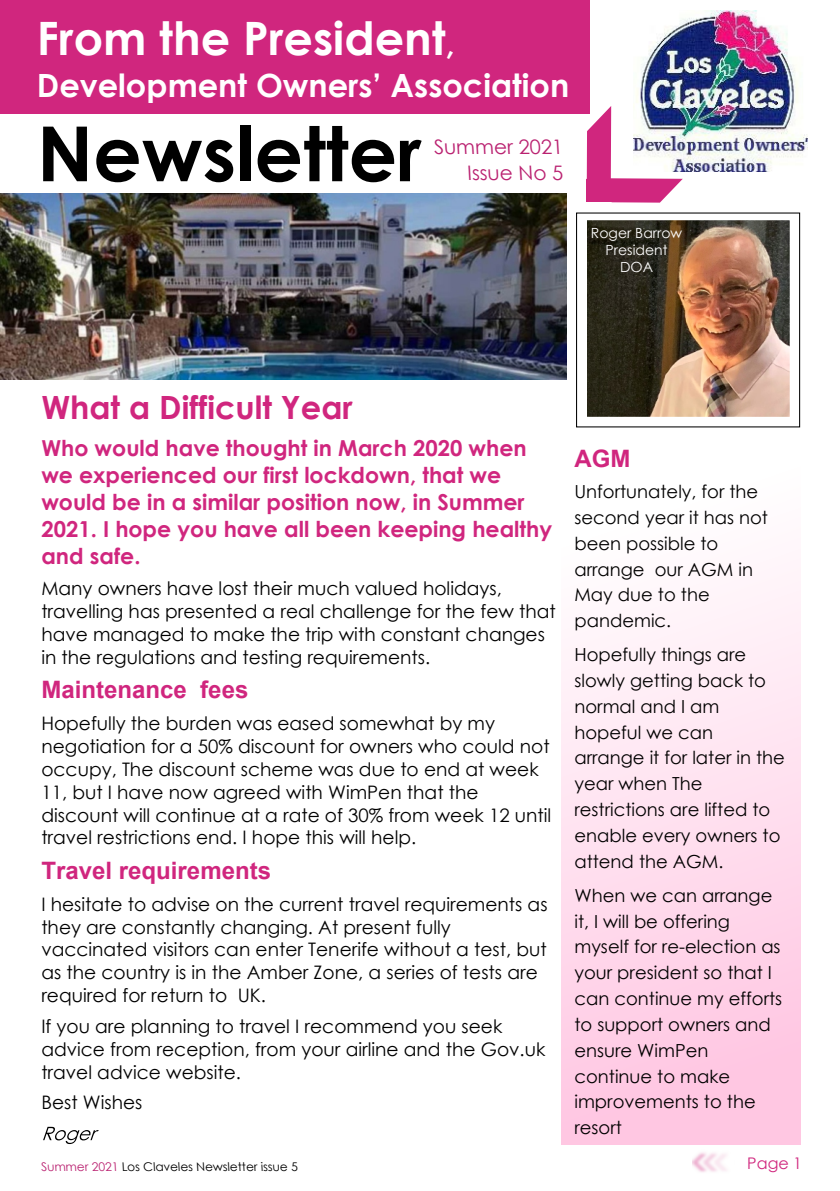
<style>
.page{position:relative;width:840px;height:1191px;background:#fff}
.page>*{position:absolute;margin:0;border:0;box-sizing:border-box;transform-origin:0 0}
.t1{font:700 76px "Century Gothic";color:#000}
.t2{font:700 46px "Century Gothic";color:#fff}
.t3{font:700 32px "Century Gothic";color:#fff}
.t4{font:700 32px "Century Gothic";color:#d0267e}
.t5{font:700 24px "Arial";color:#d0267e}
.t6{font:700 22px/27px "Century Gothic";color:#d0267e}
.t7{font:20px/26px "Century Gothic";color:#ba2271;text-align:right}
.t8{font:18.6px/22.8px "Century Gothic";color:#000}
.t9{font:18px/25.8px "Century Gothic";color:#000}
.t10{font:16px "Century Gothic";color:#d0267e}
.t11{font:14px/17.2px "Century Gothic";color:#fff;text-align:center}
.t12{font:12px "Century Gothic";color:#000}
.s1{font-size:32px}
.s2{color:#ba2271}
</style>
<div class="page">
<img style="left:691px;top:1144px;width:42px;height:28px">
<div style="left:0;top:0;width:589px;height:114px;background:#d0267e"></div>
<img style="left:633px;top:11px;width:174px;height:161px">
<svg style="left:586px;top:106px;width:96px;height:97px"></svg>
<svg style="left:43px;top:1126px;width:56px;height:18px"></svg>
<div style="left:561px;top:448px;width:238px;height:696px;background:linear-gradient(to bottom,#fff,#ffc3e0)"></div>
<img style="left:0;top:193px;width:565px;height:186px">
<img style="left:587px;top:222px;width:200px;height:193px">
<div style="left:585px;top:179px;width:30px;height:23px;background:#d0267e"></div>
<div style="left:575px;top:210px;width:224px;height:217px;border:11px solid #fff"></div>
<h2 class="t2" style="left:37px;top:20px;width:419px">From the President<span class="s1">,</span></h2>
<h3 class="t3" style="left:37px;top:73px;width:533px">Development Owners’ Association</h3>
<h1 class="t1" style="left:37px;top:124px;width:386px">Newsletter</h1>
<p class="t7" style="left:434px;top:135px;width:132px">Summer 2021<br>Issue No 5</p>
<p class="t11" style="left:590px;top:225px;width:93px">Roger Barrow<br>President<br>DOA</p>
<h3 class="t4" style="left:41px;top:395px;width:313px">What a Difficult Year</h3>
<p class="t6" style="left:41px;top:437px;width:512px">Who would have thought in March 2020 when we experienced our first lockdown, that we would be in a similar position now, in Summer 2021. I hope you have all been keeping healthy and safe.</p>
<p class="t8" style="left:41px;top:579px;width:515px">Many owners have lost their much valued holidays, travelling has presented a real challenge for the few that have managed to make the trip with constant changes in the regulations and testing requirements.</p>
<p class="t5" style="left:41px;top:681px;width:208px">Maintenance fees</p>
<p class="t8" style="left:41px;top:714px;width:511px">Hopefully the burden was eased somewhat by my negotiation for a 50% discount for owners who could not occupy, The discount scheme was due to end at week 11, but I have now agreed with WimPen that the discount will continue at a rate of 30% from week 12 until travel restrictions end. I hope this will help.</p>
<p class="t5" style="left:41px;top:861px;width:231px">Travel requirements</p>
<p class="t8" style="left:41px;top:894px;width:507px">I hesitate to advise on the current travel requirements as they are constantly changing. At present fully vaccinated visitors can enter Tenerife without a test, but as the country is in the Amber Zone, a series of tests are required for return to UK.</p>
<p class="t8" style="left:41px;top:1016px;width:505px">If you are planning to travel I recommend you seek advice from reception, from your airline and the Gov.uk travel advice website.</p>
<p class="t8" style="left:41px;top:1093px;width:102px">Best Wishes</p>
<p class="t5" style="left:574px;top:449px;width:58px">AGM</p>
<p class="t9" style="left:574px;top:480px;width:195px">Unfortunately, for the second year it has not been possible to arrange our AGM in<br>May due to the pandemic.</p>
<p class="t9" style="left:574px;top:643px;width:212px">Hopefully things are slowly getting back to normal and I am hopeful we can arrange it for later in the year when The restrictions are lifted to enable every owners to attend the AGM.</p>
<p class="t9" style="left:574px;top:884px;width:209px">When we can arrange it, I will be offering myself for re-election as your president so that I can continue my efforts to support owners and ensure WimPen continue to make improvements to the resort</p>
<p class="t12" style="left:41px;top:1162px;width:259px"><span class="s2">Summer 2021</span> Los Claveles Newsletter issue 5</p>
<p class="t10" style="left:746px;top:1156px;width:56px">Page 1</p>
</div>
